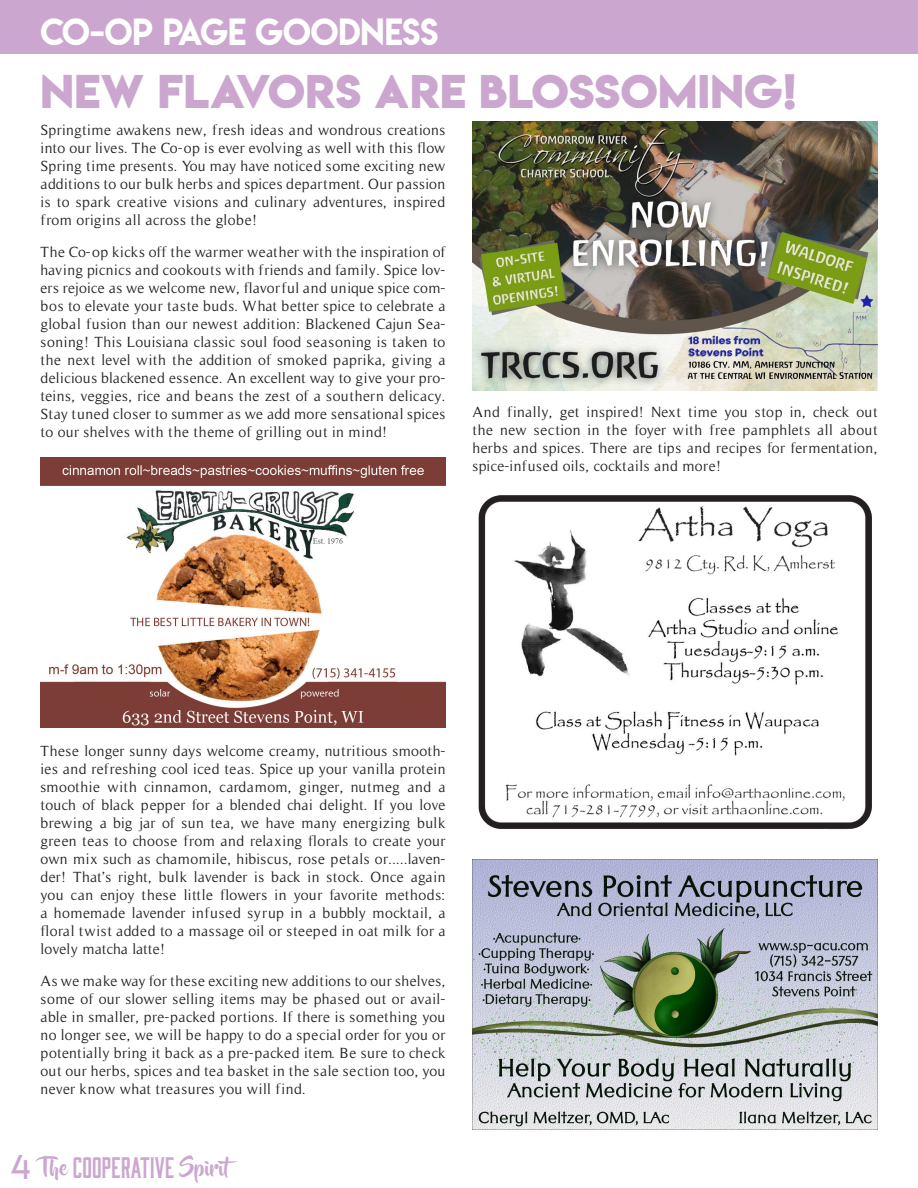
<style>
.page{position:relative;width:918px;height:1188px;background:#fff}
.page>*{position:absolute;margin:0;border:0;box-sizing:border-box;transform-origin:0 0}
.t1{font:42px "Lemon Milkbold";letter-spacing:.01em;color:#cba7cf}
.t2{font:33.6px "Lemon Milk";color:#fff}
.t3{font:30px "Moonshiner";color:#cba7cf}
.t4{font:15px/18px "Timeless";letter-spacing:.03em;color:#231f20;text-align:justify}
.s1{font-family:"Lemon Milklight";font-size:33px}
.s2{font-family:"Beyond The Mountains";font-size:21px}
</style>
<div class="page">
<div style="left:0;top:0;width:918px;height:54px;background:#cba7cf"></div>
<img style="left:40px;top:458px;width:405px;height:270px">
<img style="left:479px;top:495px;width:392px;height:334px">
<img style="left:472px;top:122px;width:406px;height:268px">
<img style="left:472px;top:859px;width:406px;height:270px">
<p class="t2" style="left:40px;top:8px;width:399px">CO-OP PAGE GOODNESS</p>
<p class="t1" style="left:40px;top:61px;width:758px">NEW FLAVORS ARE BLOSSOMING!</p>
<p class="t4" style="left:40px;top:121px;width:407px">Springtime awakens new, fresh ideas and wondrous creations into our lives. The Co-op is ever evolving as well with this flow Spring time presents. You may have noticed some exciting new additions to our bulk herbs and spices department. Our passion is to spark creative visions and culinary adventures, inspired from origins all across the globe!</p>
<p class="t4" style="left:40px;top:243px;width:407px">The Co-op kicks off the warmer weather with the inspiration of having picnics and cookouts with friends and family. Spice lov&shy;ers rejoice as we welcome new, flavorful and unique spice com&shy;bos to elevate your taste buds. What better spice to celebrate a global fusion than our newest addition: Blackened Cajun Sea&shy;soning! This Louisiana classic soul food seasoning is taken to the next level with the addition of smoked paprika, giving a delicious blackened essence. An excellent way to give your pro&shy;teins, veggies, rice and beans the zest of a southern delicacy.<br>Stay tuned closer to summer as we add more sensational spices to our shelves with the theme of grilling out in mind!</p>
<p class="t4" style="left:472px;top:403px;width:407px">And finally, get inspired! Next time you stop in, check out the new section in the foyer with free pamphlets all about herbs and spices. There are tips and recipes for fermentation, spice-infused oils, cocktails and more!</p>
<p class="t4" style="left:40px;top:742px;width:407px">These longer sunny days welcome creamy, nutritious smooth&shy;ies and refreshing cool iced teas. Spice up your vanilla protein smoothie with cinnamon, cardamom, ginger, nutmeg and a touch of black pepper for a blended chai delight. If you love brewing a big jar of sun tea, we have many energizing bulk green teas to choose from and relaxing florals to create your own mix such as chamomile, hibiscus, rose petals or.....laven&shy;der! That’s right, bulk lavender is back in stock. Once again you can enjoy these little flowers in your favorite methods: a homemade lavender infused syrup in a bubbly mocktail, a floral twist added to a massage oil or steeped in oat milk for a lovely matcha latte!</p>
<p class="t4" style="left:40px;top:972px;width:407px">As we make way for these exciting new additions to our shelves, some of our slower selling items may be phased out or avail&shy;able in smaller, pre-packed portions. If there is something you no longer see, we will be happy to do a special order for you or potentially bring it back as a pre-packed item. Be sure to check out our herbs, spices and tea basket in the sale section too, you never know what treasures you will find.</p>
<h3 class="t3" style="left:10px;top:1151px;width:234px"><span class="s1">4</span> <span class="s2">The</span> COOPERATIVE <span class="s2">Spirit</span></h3>
</div>
